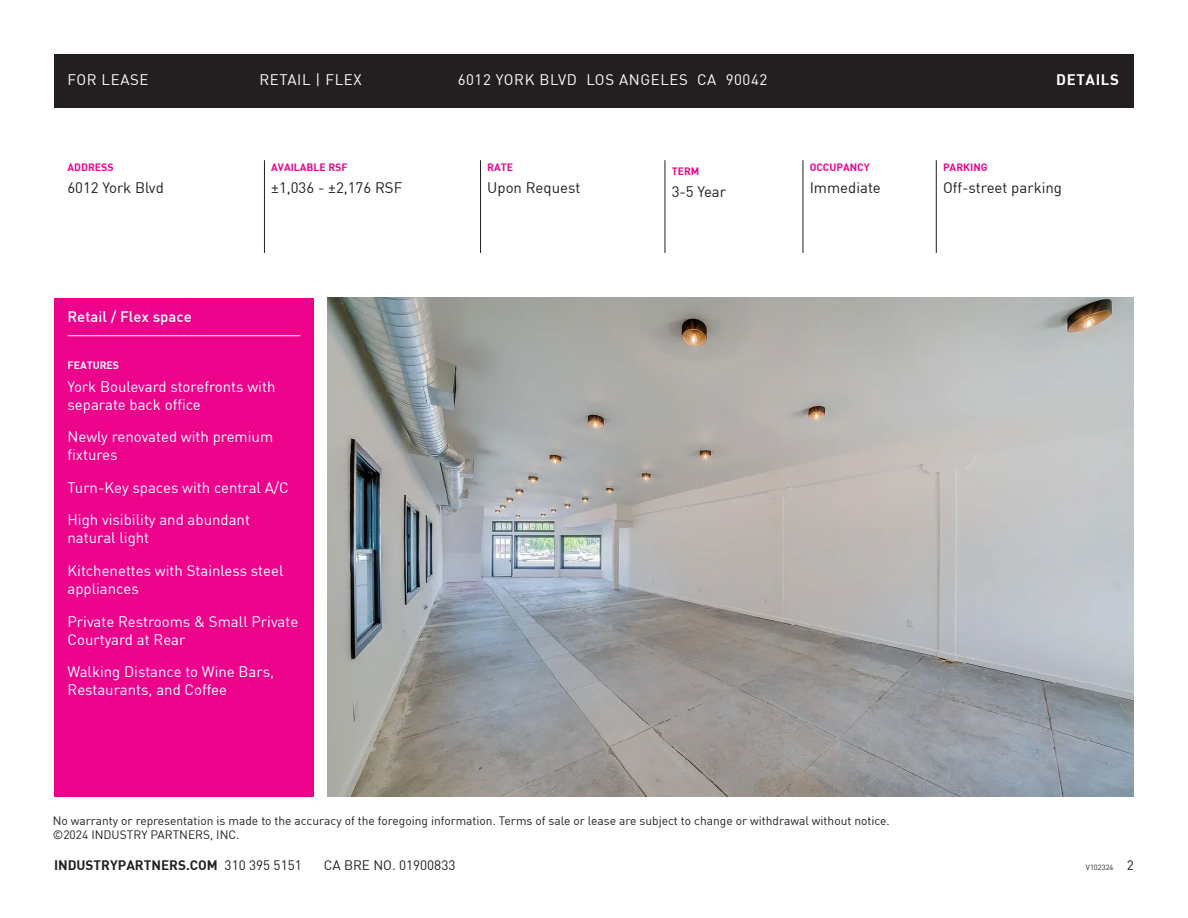
<style>
.page{position:relative;width:1188px;height:918px;background:#fff}
.page>*{position:absolute;margin:0;border:0;box-sizing:border-box;transform-origin:0 0}
.IND_BOXED_COPY{font:15px/18px "DIN";color:#fff}
.IND_DETAILS{font:15px "DIN";color:#231f20}
.IND_BOXED_COPY-2{font:15px "DIN";letter-spacing:.04em;color:#fff}
.IND_BOXED_LARGE_HEADS{font:500 15px "DIN";color:#fff}
.t1{font:15px "DIN Bold";letter-spacing:.04em;color:#fff}
.t2{font:13.5px "DIN Bold";color:#231f20}
.t3{font:13.5px "DIN";color:#231f20}
.t4{font:12px "DIN";color:#231f20}
.IND_DETAILS_HEADLINES{font:10.5px "DIN Bold";color:#ed028c}
.IND_BOXED_SMALL_HEADS{font:10.5px "DIN Bold";color:#fff}
.t5{font:7.5px "DIN";color:#231f20}
.s1{font-family:"DIN"}
.s2{font-size:13.5px}
</style>
<div class="page">
<div style="left:54px;top:54px;width:1080px;height:53px;background:#231f20"></div>
<img style="left:327px;top:298px;width:807px;height:498px">
<div style="left:54px;top:298px;width:260px;height:498px;background:#ed028c"></div>
<hr style="left:68px;top:335px;width:232px;height:1px;background:#fff">
<hr style="left:480px;top:160px;width:1px;height:93px;background:#231f20">
<hr style="left:264px;top:160px;width:1px;height:93px;background:#231f20">
<hr style="left:803px;top:160px;width:1px;height:93px;background:#231f20">
<hr style="left:665px;top:160px;width:1px;height:93px;background:#231f20">
<hr style="left:936px;top:160px;width:1px;height:93px;background:#231f20">
<p class="IND_BOXED_COPY-2" style="left:68px;top:70px;width:83px">FOR LEASE</p>
<p class="IND_BOXED_COPY-2" style="left:260px;top:70px;width:104px">RETAIL | FLEX</p>
<p class="IND_BOXED_COPY-2" style="left:458px;top:70px;width:311px">6012 YORK BLVD LOS ANGELES CA 90042</p>
<p class="t1" style="left:1056px;top:70px;width:64px">DETAILS</p>
<p class="IND_DETAILS_HEADLINES" style="left:68px;top:160px;width:48px">ADDRESS</p>
<p class="IND_DETAILS" style="left:68px;top:179px;width:98px">6012 York Blvd</p>
<p class="IND_DETAILS_HEADLINES" style="left:271px;top:160px;width:78px">AVAILABLE RSF</p>
<p class="IND_DETAILS" style="left:271px;top:179px;width:133px">±1,036 - ±2,176 RSF</p>
<p class="IND_DETAILS_HEADLINES" style="left:487px;top:160px;width:27px">RATE</p>
<p class="IND_DETAILS" style="left:487px;top:179px;width:95px">Upon Request</p>
<p class="IND_DETAILS_HEADLINES" style="left:672px;top:164px;width:29px">TERM</p>
<p class="IND_DETAILS" style="left:672px;top:183px;width:56px">3-5 Year</p>
<p class="IND_DETAILS_HEADLINES" style="left:810px;top:160px;width:62px">OCCUPANCY</p>
<p class="IND_DETAILS" style="left:810px;top:179px;width:73px">Immediate</p>
<p class="IND_DETAILS_HEADLINES" style="left:943px;top:160px;width:46px">PARKING</p>
<p class="IND_DETAILS" style="left:943px;top:179px;width:121px">Off-street parking</p>
<p class="IND_BOXED_LARGE_HEADS" style="left:68px;top:307px;width:126px">Retail / Flex space</p>
<p class="IND_BOXED_SMALL_HEADS" style="left:68px;top:358px;width:53px">FEATURES</p>
<p class="IND_BOXED_COPY" style="left:68px;top:377px;width:209px">York Boulevard storefronts with separate back office</p>
<p class="IND_BOXED_COPY" style="left:68px;top:428px;width:207px">Newly renovated with premium fixtures</p>
<p class="IND_BOXED_COPY" style="left:68px;top:478px;width:223px">Turn-Key spaces with central A/C</p>
<p class="IND_BOXED_COPY" style="left:68px;top:511px;width:184px">High visibility and abundant natural light</p>
<p class="IND_BOXED_COPY" style="left:68px;top:561px;width:217px">Kitchenettes with Stainless steel appliances</p>
<p class="IND_BOXED_COPY" style="left:68px;top:612px;width:232px">Private Restrooms &amp; Small Private<br>Courtyard at Rear</p>
<p class="IND_BOXED_COPY" style="left:68px;top:662px;width:208px">Walking Distance to Wine Bars,<br>Restaurants, and Coffee</p>
<p class="t4" style="left:53px;top:813px;width:839px">No warranty or representation is made to the accuracy of the foregoing information. Terms of sale or lease are subject to change or withdrawal without notice.</p>
<p class="t4" style="left:53px;top:827px;width:188px">©2024 INDUSTRY PARTNERS, INC.</p>
<p class="t2" style="left:54px;top:856px;width:249px">INDUSTRYPARTNERS.COM <span class="s1">310 395 5151</span></p>
<p class="t3" style="left:324px;top:857px;width:133px">CA BRE NO. 01900833</p>
<p class="t5" style="left:1086px;top:862px;width:50px">V102324 <span class="s2">2</span></p>
</div>
